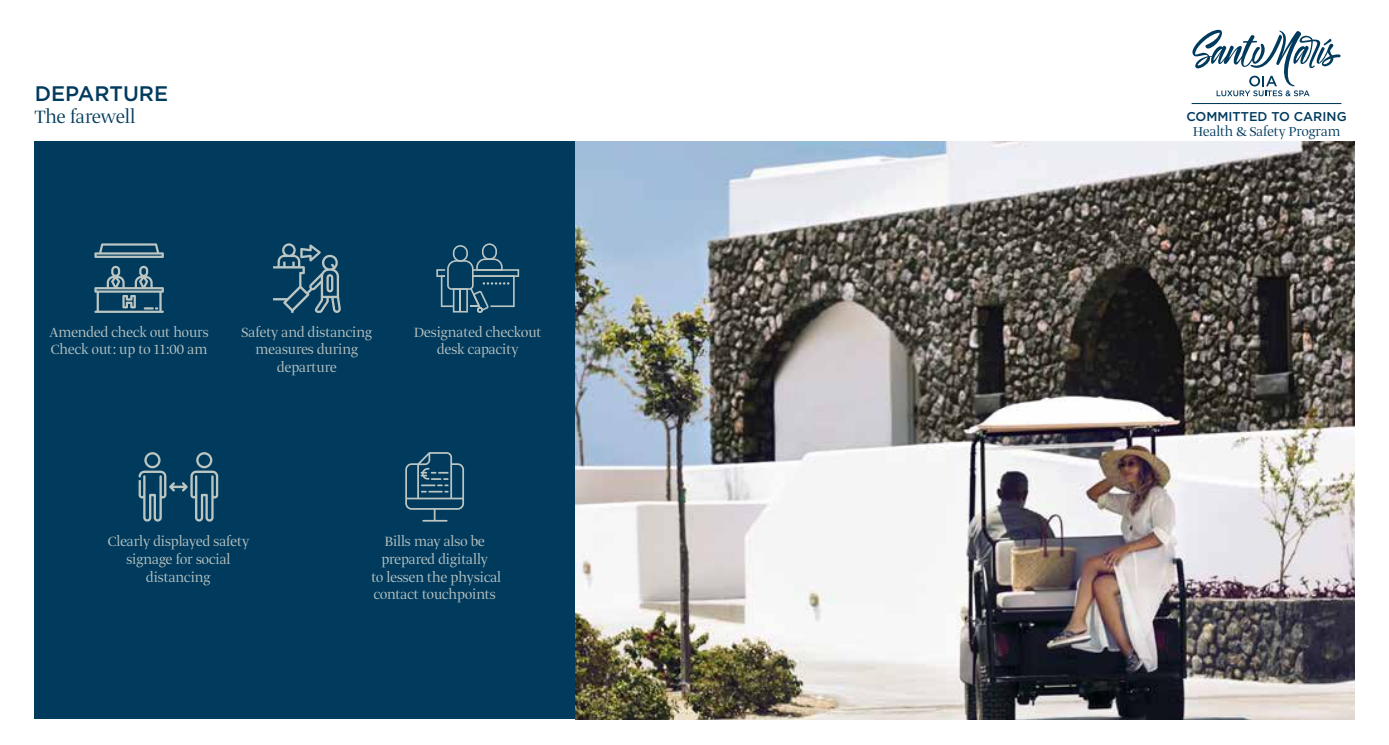
<style>
.page{position:relative;width:1389px;height:745px;background:#fff}
.page>*{position:absolute;margin:0;border:0;box-sizing:border-box;transform-origin:0 0}
.t1{font:300 21px "Greta Display Pro";color:#003a5d}
.t2{font:500 21px "Gotham";color:#003a5d}
.t3{font:300 15.75px/17.5px "Greta Display Pro";color:#bbc6c3;text-align:center}
.t4{font:300 15.22px "Greta Display Pro";color:#003a5d}
.t5{font:500 12.78px "Gotham";color:#003a5d}
</style>
<div class="page">
<div style="left:35px;top:141px;width:1319px;height:577px;background:#003a5d"></div>
<img style="left:575px;top:141px;width:779px;height:577px">
<svg style="left:273px;top:243px;width:68px;height:70px"></svg>
<svg style="left:436px;top:243px;width:83px;height:70px"></svg>
<svg style="left:139px;top:452px;width:79px;height:69px"></svg>
<svg style="left:405px;top:452px;width:59px;height:69px"></svg>
<svg style="left:94px;top:243px;width:70px;height:70px"></svg>
<svg style="left:1192px;top:30px;width:149px;height:66px"></svg>
<hr style="left:1192px;top:103px;width:149px;height:1px;background:#003a5d">
<h1 class="t2" style="left:35px;top:80px;width:135px">DEPARTURE</h1>
<h1 class="t1" style="left:35px;top:104px;width:102px">The farewell</h1>
<p class="t3" style="left:242px;top:323px;width:132px">Safety and distancing measures during departure</p>
<p class="t3" style="left:50px;top:323px;width:161px;text-align:left">Amended check out hours<br>Check out: up to 11:00 am</p>
<p class="t3" style="left:414px;top:323px;width:129px">Designated checkout desk capacity</p>
<p class="t3" style="left:108px;top:533px;width:143px">Clearly displayed safety signage for social distancing</p>
<p class="t3" style="left:371px;top:533px;width:131px">Bills may also be prepared digitally<br>to lessen the physical contact touchpoints</p>
<p class="t5" style="left:1186px;top:108px;width:162px">COMMITTED TO CARING</p>
<p class="t4" style="left:1193px;top:122px;width:149px">Health &amp; Safety Program</p>
</div>
